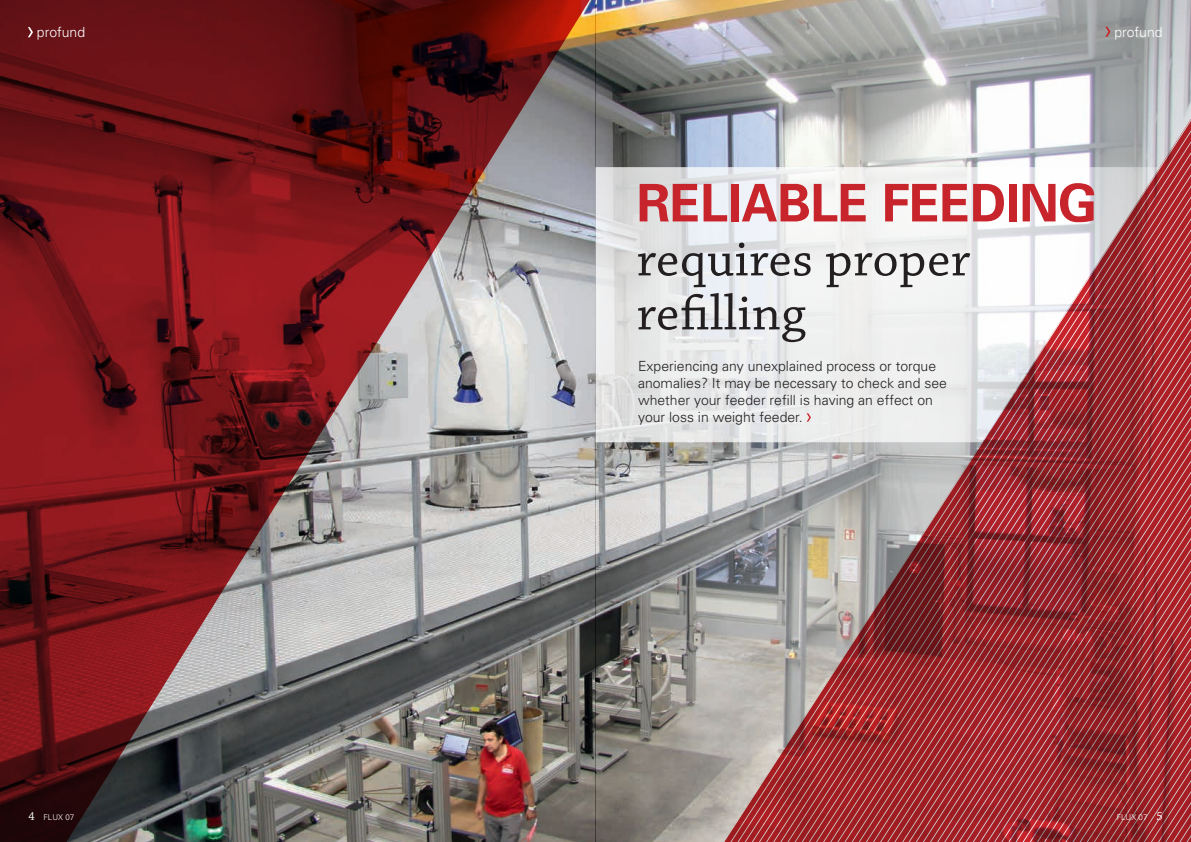
<style>
.page{position:relative;width:1191px;height:842px;background:#fff}
.page>*{position:absolute;margin:0;border:0;box-sizing:border-box;transform-origin:0 0}
.t1{font:52px/54px "Chaparral Pro";letter-spacing:.01em;color:#231f20}
.t2{font:700 52px "Univers";letter-spacing:-.01em;color:#c8242b}
.t3{font:300 14px/16.8px "Univers";color:#231f20}
.t4{font:300 14px "Univers";color:#fff}
.t5{font:300 8px "Univers";color:#fff}
.s1{font-family:"Chaparral Pro";font-weight:400;font-size:12px}
</style>
<div class="page">
<img style="left:595px;top:0;width:596px;height:842px">
<img style="left:0;top:0;width:595px;height:842px">
<svg style="left:28px;top:27px;width:5px;height:10px"></svg>
<svg style="left:1105px;top:27px;width:5px;height:10px"></svg>
<svg style="left:595px;top:167px;width:564px;height:275px"></svg>
<svg style="left:806px;top:413px;width:5px;height:9px"></svg>
<p class="t4" style="left:37px;top:24px;width:50px">profund</p>
<p class="t4" style="left:1114px;top:23px;width:50px">profund</p>
<h1 class="t2" style="left:636px;top:170px;width:462px">RELIABLE FEEDING</h1>
<h1 class="t1" style="left:636px;top:234px;width:335px">requires proper refilling</h1>
<p class="t3" style="left:638px;top:357px;width:310px">Experiencing any unexplained process or torque anomalies? It may be necessary to check and see whether your feeder refill is having an effect on your loss in weight feeder.</p>
<p class="t5" style="left:28px;top:812px;width:47px"><span class="s1">4</span> FLUX 07</p>
<p class="t5" style="left:1116px;top:812px;width:47px">FLUX 07 <span class="s1">5</span></p>
</div>
